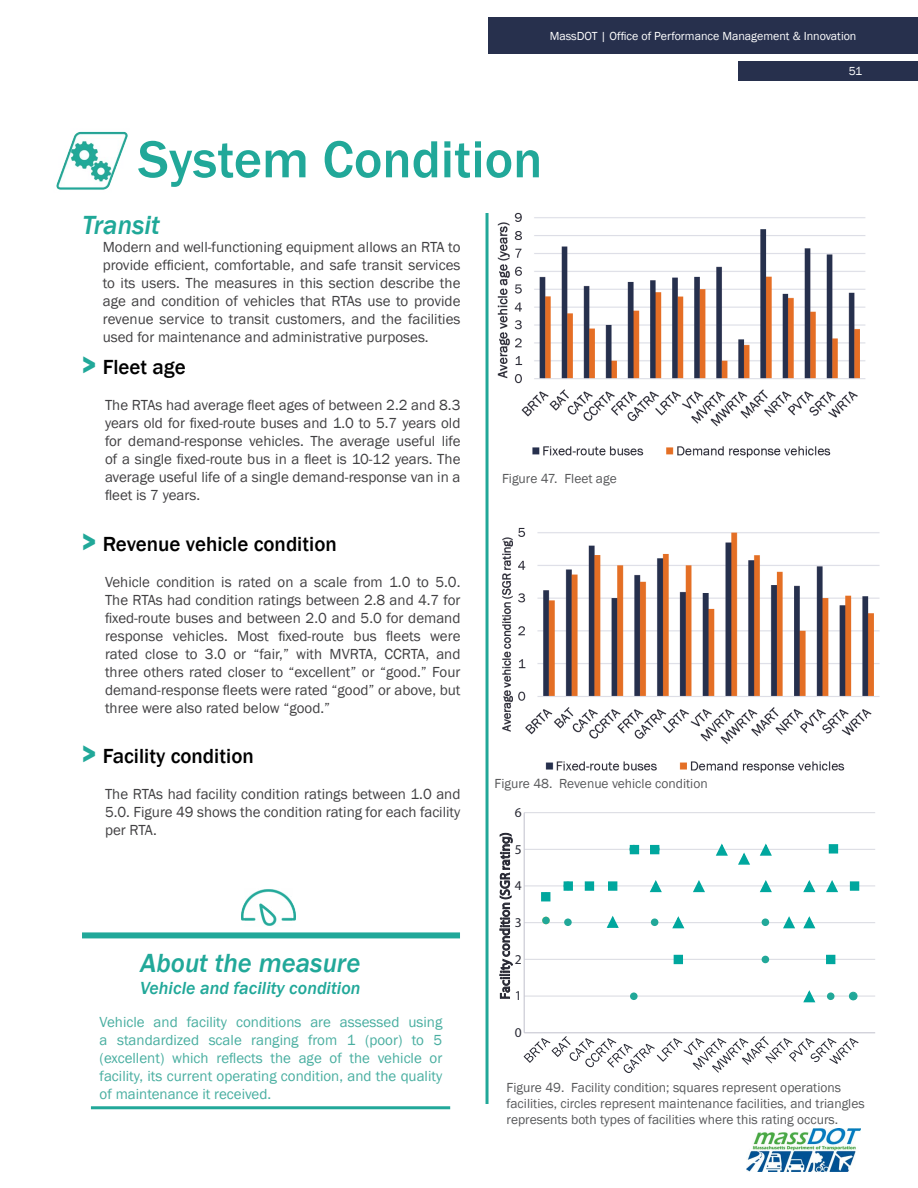
<style>
.page{position:relative;width:918px;height:1188px;background:#fff}
.page>*{position:absolute;margin:0;border:0;box-sizing:border-box;transform-origin:0 0}
.t1{font:500 54px "Franklin Gothic";color:#21a899}
.Highlight{font:italic 500 27px "Franklin Gothic";color:#21a899}
.Highlight-2{font:italic 500 27px "Franklin Gothic";color:#1fa898}
.Subheading_-_1{font:500 21px "Franklin Gothic";color:#000}
.Highlight-3{font:italic 500 18px "Franklin Gothic";color:#21a899}
.Body{font:15px/18px "Franklin Gothic";color:#414042;text-align:justify}
.About_the_indicators{font:15px/18px "Franklin Gothic";color:#48aea0;text-align:justify}
.t2{font:13.5px/16.2px "Franklin Gothic";color:#58595b}
.t3{font:13.5px "Franklin Gothic";letter-spacing:.005em;color:#292a35}
.t4{font:12px "Franklin Gothic";color:#fff}
.s1{font-family:"Bauhaus 93";font-weight:400;font-size:27px;color:#21a899}
</style>
<div class="page">
<div style="left:488px;top:17px;width:430px;height:37px;background:#27304d"></div>
<div style="left:739px;top:61px;width:179px;height:20px;background:#27304d"></div>
<img style="left:746px;top:1128px;width:115px;height:43px">
<img style="left:56px;top:131px;width:72px;height:59px">
<hr style="left:486px;top:213px;width:3px;height:891px;background:#21a899">
<img style="left:497px;top:212px;width:369px;height:246px">
<img style="left:502px;top:527px;width:378px;height:246px">
<hr style="left:524px;top:812px;width:351px;height:1px;background:#dbdce3">
<hr style="left:524px;top:849px;width:351px;height:1px;background:#dbdce3">
<hr style="left:524px;top:885px;width:351px;height:1px;background:#dbdce3">
<hr style="left:524px;top:922px;width:351px;height:1px;background:#dbdce3">
<hr style="left:524px;top:959px;width:351px;height:1px;background:#dbdce3">
<hr style="left:524px;top:996px;width:351px;height:1px;background:#dbdce3">
<hr style="left:524px;top:813px;width:1px;height:220px;background:#c5c5d0">
<hr style="left:524px;top:1032px;width:351px;height:1px;background:#c5c5d0">
<div style="left:629px;top:845px;width:9px;height:9px;border:1px solid #21a899;border-radius:50%"></div>
<div style="left:849px;top:992px;width:8px;height:8px;background:#21a899;border-radius:50%"></div>
<div style="left:849px;top:992px;width:9px;height:8px;border:1px solid #21a899;border-radius:50%"></div>
<div style="left:542px;top:917px;width:8px;height:7px;background:#21a899;border-radius:50%"></div>
<div style="left:630px;top:992px;width:8px;height:8px;background:#21a899;border-radius:50%"></div>
<div style="left:564px;top:918px;width:8px;height:8px;background:#21a899;border-radius:50%"></div>
<div style="left:762px;top:918px;width:7px;height:8px;background:#21a899;border-radius:50%"></div>
<svg style="left:826px;top:992px;width:8px;height:8px"></svg>
<div style="left:762px;top:956px;width:7px;height:7px;background:#21a899;border-radius:50%"></div>
<svg style="left:524px;top:1036px;width:335px;height:37px"></svg>
<svg style="left:500px;top:833px;width:13px;height:166px"></svg>
<div style="left:542px;top:893px;width:8px;height:8px;background:#00a79e"></div>
<div style="left:541px;top:892px;width:9px;height:9px;border:2px solid #00a79e"></div>
<div style="left:564px;top:882px;width:8px;height:8px;background:#00a79e"></div>
<div style="left:564px;top:881px;width:9px;height:10px;border:2px solid #00a79e"></div>
<div style="left:586px;top:882px;width:7px;height:8px;background:#00a79e"></div>
<div style="left:585px;top:881px;width:9px;height:10px;border:2px solid #00a79e"></div>
<div style="left:631px;top:846px;width:7px;height:8px;background:#00a79e"></div>
<div style="left:630px;top:845px;width:9px;height:9px;border:2px solid #00a79e"></div>
<div style="left:609px;top:882px;width:8px;height:8px;background:#00a79e"></div>
<div style="left:608px;top:881px;width:9px;height:10px;border:2px solid #00a79e"></div>
<svg style="left:606px;top:916px;width:13px;height:12px"></svg>
<div style="left:651px;top:918px;width:7px;height:8px;background:#21a899;border-radius:50%"></div>
<svg style="left:650px;top:880px;width:12px;height:12px"></svg>
<div style="left:651px;top:846px;width:8px;height:8px;background:#00a79e"></div>
<div style="left:650px;top:845px;width:9px;height:9px;border:2px solid #00a79e"></div>
<svg style="left:672px;top:916px;width:12px;height:12px"></svg>
<div style="left:674px;top:956px;width:8px;height:7px;background:#00a79e"></div>
<div style="left:674px;top:955px;width:9px;height:9px;border:2px solid #00a79e"></div>
<svg style="left:693px;top:880px;width:12px;height:12px"></svg>
<svg style="left:716px;top:844px;width:12px;height:12px"></svg>
<svg style="left:738px;top:853px;width:12px;height:12px"></svg>
<svg style="left:760px;top:880px;width:12px;height:12px"></svg>
<svg style="left:760px;top:844px;width:12px;height:12px"></svg>
<svg style="left:783px;top:916px;width:12px;height:12px"></svg>
<svg style="left:803px;top:990px;width:12px;height:12px"></svg>
<svg style="left:803px;top:916px;width:12px;height:12px"></svg>
<svg style="left:803px;top:880px;width:12px;height:12px"></svg>
<div style="left:827px;top:956px;width:8px;height:7px;background:#00a79e"></div>
<div style="left:826px;top:955px;width:9px;height:9px;border:2px solid #00a79e"></div>
<svg style="left:826px;top:880px;width:12px;height:12px"></svg>
<div style="left:830px;top:845px;width:7px;height:8px;background:#00a79e"></div>
<div style="left:829px;top:844px;width:9px;height:10px;border:2px solid #00a79e"></div>
<div style="left:851px;top:882px;width:8px;height:8px;background:#00a79e"></div>
<div style="left:850px;top:881px;width:9px;height:10px;border:2px solid #00a79e"></div>
<div style="left:82px;top:932px;width:378px;height:6px;background:#21a899"></div>
<hr style="left:91px;top:1106px;width:359px;height:3px;background:#21a899">
<img style="left:237px;top:889px;width:62px;height:44px">
<p class="t4" style="left:550px;top:28px;width:308px">MassDOT | Office of Performance Management &amp; Innovation</p>
<p class="t4" style="left:849px;top:64px;width:15px">51</p>
<p class="t1" style="left:138px;top:126px;width:406px">System Condition</p>
<h3 class="Highlight-2" style="left:82px;top:208px;width:79px">Transit</h3>
<p class="Body" style="left:103px;top:238px;width:359px">Modern and well-functioning equipment allows an RTA to provide efficient, comfortable, and safe transit services to its users. The measures in this section describe the age and condition of vehicles that RTAs use to provide revenue service to transit customers, and the facilities used for maintenance and administrative purposes.</p>
<h2 class="Subheading_-_1" style="left:82px;top:354px;width:105px"><span class="s1">&gt;</span> Fleet age</h2>
<p class="Body" style="left:105px;top:397px;width:357px">The RTAs had average fleet ages of between 2.2 and 8.3 years old for fixed-route buses and 1.0 to 5.7 years old for demand-response vehicles. The average useful life of a single fixed-route bus in a fleet is 10-12 years. The average useful life of a single demand-response van in a fleet is 7 years.</p>
<h2 class="Subheading_-_1" style="left:82px;top:531px;width:256px"><span class="s1">&gt;</span> Revenue vehicle condition</h2>
<p class="Body" style="left:105px;top:573px;width:357px">Vehicle condition is rated on a scale from 1.0 to 5.0.<br>The RTAs had condition ratings between 2.8 and 4.7 for fixed-route buses and between 2.0 and 5.0 for demand response vehicles. Most fixed-route bus fleets were rated close to 3.0 or “fair,” with MVRTA, CCRTA, and three others rated closer to “excellent” or “good.” Four demand-response fleets were rated “good” or above, but three were also rated below “good.”</p>
<h2 class="Subheading_-_1" style="left:82px;top:743px;width:173px"><span class="s1">&gt;</span> Facility condition</h2>
<p class="Body" style="left:105px;top:785px;width:357px">The RTAs had facility condition ratings between 1.0 and 5.0. Figure 49 shows the condition rating for each facility per RTA.</p>
<p class="t2" style="left:502px;top:471px;width:116px">Figure 47. Fleet age</p>
<p class="t2" style="left:495px;top:776px;width:215px">Figure 48. Revenue vehicle condition</p>
<p class="t3" style="left:515px;top:804px;width:8px">6</p>
<p class="t3" style="left:497px;top:999px;width:168px;rotate:-90deg">Facility condition (SGR rating)</p>
<p class="t3" style="left:515px;top:841px;width:8px">5</p>
<p class="t3" style="left:515px;top:877px;width:8px">4</p>
<p class="t3" style="left:515px;top:914px;width:8px">3</p>
<h3 class="Highlight" style="left:140px;top:947px;width:222px">About the measure</h3>
<h3 class="Highlight-3" style="left:140px;top:977px;width:222px">Vehicle and facility condition</h3>
<p class="About_the_indicators" style="left:100px;top:1013px;width:344px">Vehicle and facility conditions are assessed using a standardized scale ranging from 1 (poor) to 5 (excellent) which reflects the age of the vehicle or facility, its current operating condition, and the quality of maintenance it received.</p>
<p class="t3" style="left:515px;top:951px;width:8px">2</p>
<p class="t3" style="left:515px;top:988px;width:8px">1</p>
<p class="t3" style="left:515px;top:1024px;width:8px">0</p>
<p class="t2" style="left:507px;top:1079px;width:360px">Figure 49. Facility condition; squares represent operations facilities, circles represent maintenance facilities, and triangles represents both types of facilities where this rating occurs.</p>
</div>
